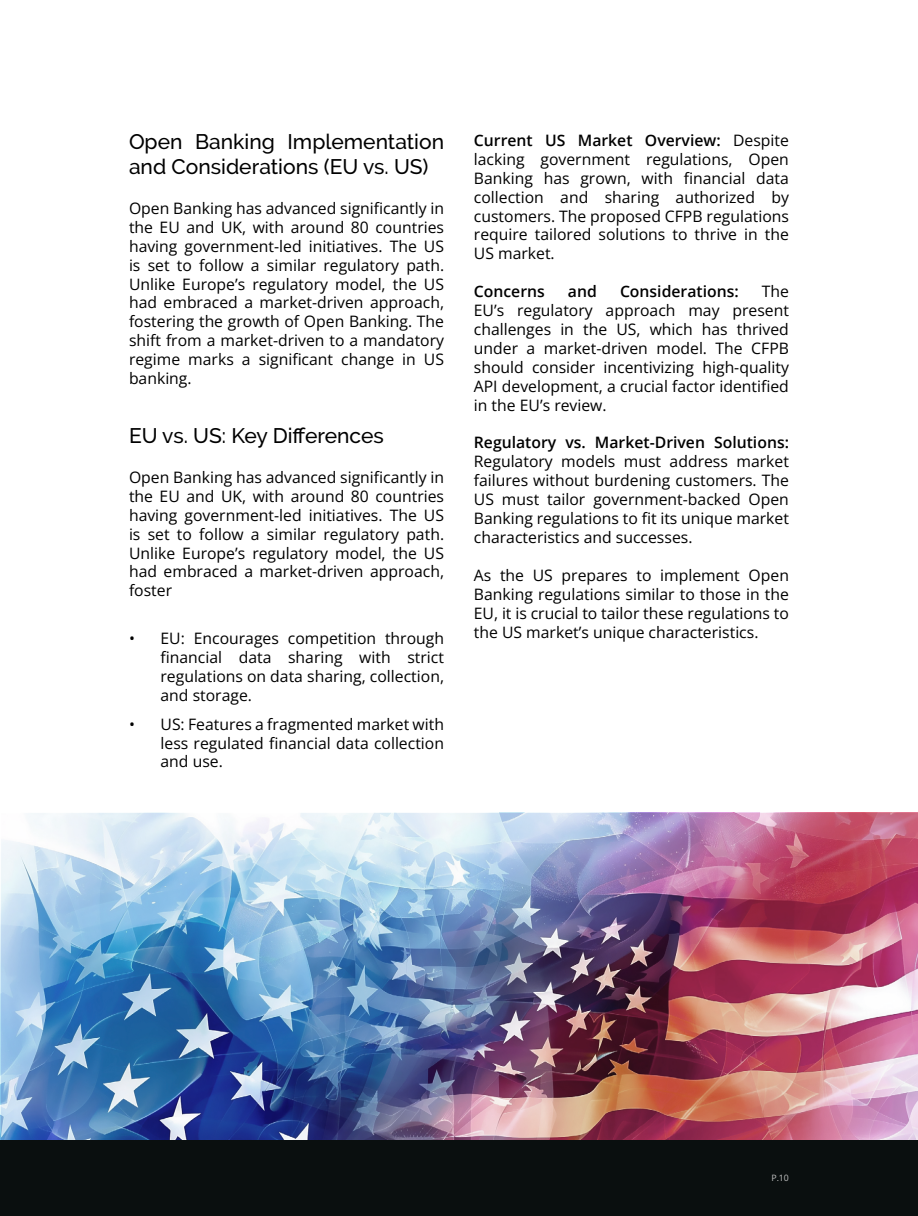
<style>
.page{position:relative;width:918px;height:1216px;background:#fff}
.page>*{position:absolute;margin:0;border:0;box-sizing:border-box;transform-origin:0 0}
.t1{font:500 21px/25.2px "Raleway";color:#000}
.t2{font:15.75px/18.9px "Open Sans";color:#000;text-align:justify}
.t3{font:600 15.75px "Open Sans";color:#000}
.t4{font:8.75px "Open Sans";color:#c2c2c2}
.s1{font-weight:600}
</style>
<div class="page">
<div style="left:0;top:1086px;width:918px;height:129px;background:#0a0f0f"></div>
<img style="left:0;top:813px;width:918px;height:326px">
<h1 class="t1" style="left:129px;top:129px;width:316px">Open Banking Implementation and Considerations (EU vs. US)</h1>
<p class="t2" style="left:129px;top:198px;width:317px">Open Banking has advanced significantly in the EU and UK, with around 80 countries having government-led initiatives. The US is set to follow a similar regulatory path.<br>Unlike Europe’s regulatory model, the US had embraced a market-driven approach, fostering the growth of Open Banking. The shift from a market-driven to a mandatory regime marks a significant change in US banking.</p>
<h1 class="t1" style="left:129px;top:423px;width:256px">EU vs. US: Key Differences</h1>
<p class="t2" style="left:129px;top:467px;width:317px">Open Banking has advanced significantly in the EU and UK, with around 80 countries having government-led initiatives. The US is set to follow a similar regulatory path.<br>Unlike Europe’s regulatory model, the US had embraced a market-driven approach, foster</p>
<p class="t2" style="left:160px;top:628px;width:285px;text-indent:-32px">• EU: Encourages competition through financial data sharing with strict regulations on data sharing, collection, and storage.</p>
<p class="t2" style="left:160px;top:714px;width:285px;text-indent:-32px">• US: Features a fragmented market with less regulated financial data collection and use.</p>
<p class="t2" style="left:474px;top:130px;width:317px"><span class="s1">Current US Market Overview:</span> Despite lacking government regulations, Open Banking has grown, with financial data collection and sharing authorized by customers. The proposed CFPB regulations require tailored solutions to thrive in the US market.</p>
<p class="t3" style="left:474px;top:280px;width:72px">Concerns</p>
<p class="t3" style="left:568px;top:280px;width:30px">and</p>
<p class="t3" style="left:620px;top:280px;width:120px">Considerations:</p>
<p class="t2" style="left:474px;top:281px;width:317px;text-indent:288px">The EU’s regulatory approach may present challenges in the US, which has thrived under a market-driven model. The CFPB should consider incentivizing high-quality API development, a crucial factor identified in the EU’s review.</p>
<p class="t3" style="left:474px;top:432px;width:317px">Regulatory vs. Market-Driven Solutions:</p>
<p class="t2" style="left:474px;top:452px;width:317px">Regulatory models must address market failures without burdening customers. The US must tailor government-backed Open Banking regulations to fit its unique market characteristics and successes.</p>
<p class="t2" style="left:474px;top:565px;width:317px">As the US prepares to implement Open Banking regulations similar to those in the EU, it is crucial to tailor these regulations to the US market’s unique characteristics.</p>
<p class="t4" style="left:771px;top:1171px;width:19px">P.10</p>
</div>
